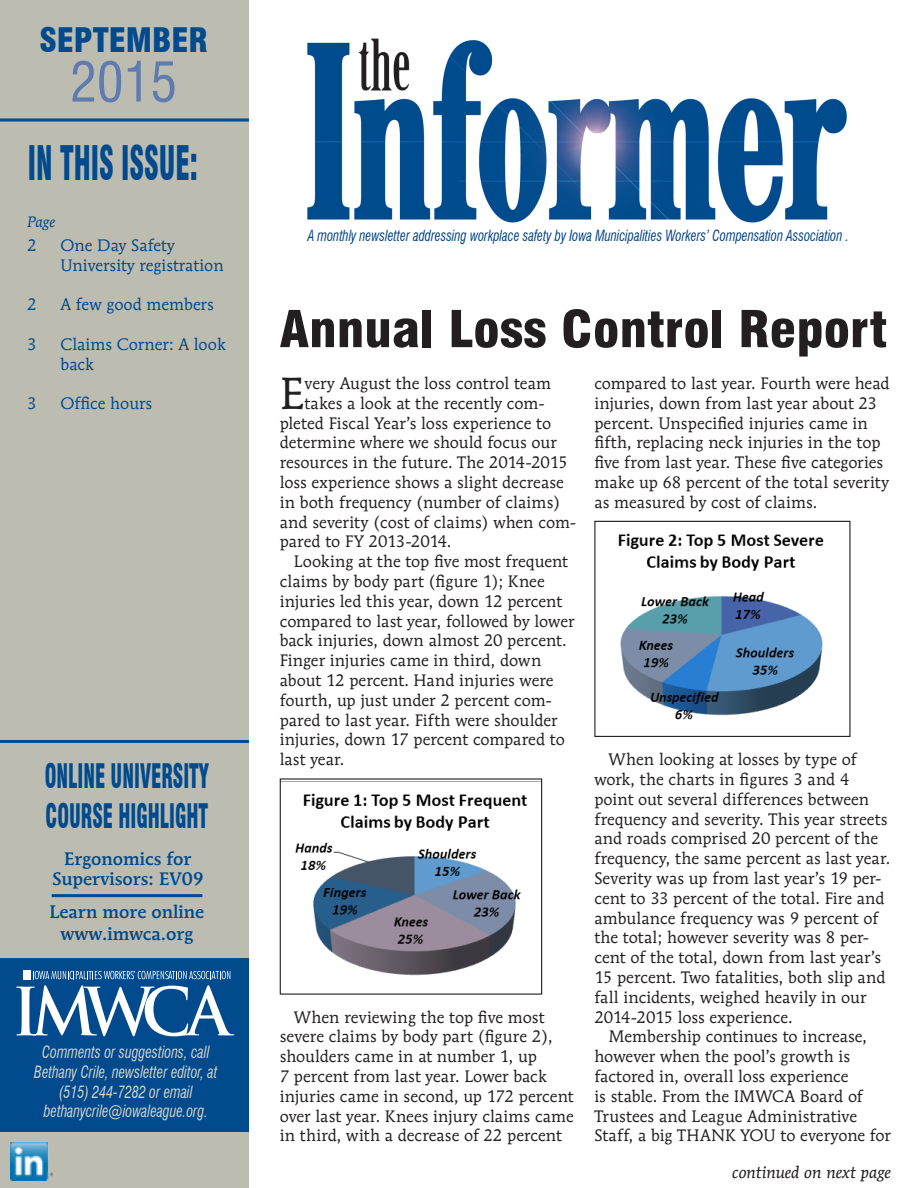
<style>
.page{position:relative;width:918px;height:1188px;background:#fff}
.page>*{position:absolute;margin:0;border:0;box-sizing:border-box;transform-origin:0 0}
.t1{font:condensed 54px "Swiss 721 BT";color:#5f7bb0}
.t2{font:900 condensed 49.5px "Swiss 721 BT";color:#231f20;scale:1.08 1}
.t3{font:900 condensed 46.5px "Swiss 721 BT";color:#004a8d;scale:.6 1}
.t4{font:44.7px "Mendoza Roman";color:#231f20}
.t5{font:900 condensed 33px/39.6px "Swiss 721 BT";color:#004a8d;scale:.6 1}
.t6{font:900 condensed 33px "Swiss 721 BT";color:#004a8d}
.t7{font:500 18px/19.5px "Mendoza Roman";color:#004a8d;text-align:center}
.t8{font:16.5px/19.8px "Mendoza Roman";letter-spacing:.005em;color:#231f20}
.t9{font:italic condensed 16.5px "Swiss 721 BT";color:#d6d5cc;scale:.85 1}
.t10{font:16.5px/19.8px "Mendoza Roman";color:#004a8d}
.t11{font:italic 16.5px "Mendoza Roman";color:#231f20}
.t12{font:italic condensed 15px "Swiss 721 BT";color:#014181;scale:.85 1}
.t13{font:italic 15px "Mendoza Roman";color:#004a8d}
</style>
<div class="page">
<div style="left:0;top:0;width:249px;height:1188px;background:#bcbcb0"></div>
<img style="left:307px;top:38px;width:540px;height:185px">
<svg style="left:0;top:118px;width:249px;height:4px"></svg>
<hr style="left:0;top:740px;width:249px;height:3px;background:#004a8d">
<hr style="left:52px;top:894px;width:150px;height:3px;background:#004a8d">
<div style="left:0;top:958px;width:248px;height:174px;background:#004a8d"></div>
<div style="left:23px;top:971px;width:7px;height:9px;background:#fff"></div>
<svg style="left:33px;top:971px;width:197px;height:8px"></svg>
<svg style="left:16px;top:985px;width:218px;height:51px"></svg>
<img style="left:11px;top:1143px;width:42px;height:37px">
<img style="left:282px;top:781px;width:258px;height:195px">
<div style="left:280px;top:778px;width:262px;height:217px;border:1px solid #231f20"></div>
<img style="left:618px;top:533px;width:206px;height:187px">
<div style="left:594px;top:521px;width:256px;height:216px;border:1px solid #231f20"></div>
<p class="t6" style="left:40px;top:20px;width:170px">SEPTEMBER</p>
<p class="t1" style="left:70px;top:50px;width:109px">2015</p>
<p class="t3" style="left:28px;top:135px;width:285px">IN THIS ISSUE:</p>
<p class="t13" style="left:27px;top:212px;width:30px">Page</p>
<p class="t10" style="left:27px;top:235px;width:11px">2</p>
<p class="t10" style="left:60px;top:235px;width:165px">One Day Safety<br>University registration</p>
<p class="t10" style="left:60px;top:294px;width:155px">A few good members</p>
<p class="t10" style="left:60px;top:334px;width:167px">Claims Corner: A look back</p>
<p class="t10" style="left:60px;top:393px;width:93px">Office hours</p>
<p class="t10" style="left:27px;top:295px;width:11px">2</p>
<p class="t10" style="left:27px;top:334px;width:11px">3</p>
<p class="t10" style="left:27px;top:394px;width:11px">3</p>
<p class="t5" style="left:45px;top:756px;width:275px">ONLINE UNIVERSITY<br>COURSE HIGHLIGHT</p>
<p class="t7" style="left:52px;top:849px;width:153px">Ergonomics for<br>Supervisors: EV09</p>
<p class="t7" style="left:50px;top:902px;width:156px">Learn more online</p>
<p class="t7" style="left:60px;top:924px;width:134px">www.imwca.org</p>
<p class="t9" style="left:42px;top:1042px;width:198px">Comments or suggestions, call</p>
<p class="t9" style="left:34px;top:1062px;width:217px">Bethany Crile, newsletter editor, at</p>
<p class="t9" style="left:59px;top:1082px;width:159px">(515) 244-7282 or email</p>
<p class="t9" style="left:44px;top:1102px;width:195px">bethanycrile@iowaleague.org.</p>
<p class="t12" style="left:308px;top:226px;width:638px">A monthly newsletter addressing workplace safety by Iowa Municipalities Workers’ Compensation Association .</p>
<p class="t2" style="left:280px;top:299px;width:564px">Annual Loss Control Report</p>
<p class="t4" style="left:280px;top:366px;width:26px">E</p>
<p class="t8" style="left:305px;top:373px;width:248px">very August the loss control team</p>
<p class="t8" style="left:305px;top:393px;width:242px">takes a look at the recently com-</p>
<p class="t8" style="left:280px;top:413px;width:273px">pleted Fiscal Year’s loss experience to</p>
<p class="t8" style="left:280px;top:433px;width:279px">determine where we should focus our</p>
<p class="t8" style="left:280px;top:452px;width:289px">resources in the future. The 2014-2015</p>
<p class="t8" style="left:280px;top:472px;width:286px">loss experience shows a slight decrease</p>
<p class="t8" style="left:280px;top:492px;width:282px">in both frequency (number of claims)</p>
<p class="t8" style="left:280px;top:512px;width:298px">and severity (cost of claims) when com-</p>
<p class="t8" style="left:280px;top:532px;width:173px">pared to FY 2013-2014.</p>
<p class="t8" style="left:280px;top:551px;width:296px;text-indent:14px">Looking at the top five most frequent claims by body part (figure 1); Knee injuries led this year, down 12 percent compared to last year, followed by lower back injuries, down almost 20 percent.<br>Finger injuries came in third, down about 12 percent. Hand injuries were fourth, up just under 2 percent com&shy;pared to last year. Fifth were shoulder injuries, down 17 percent compared to last year.</p>
<p class="t8" style="left:280px;top:1007px;width:296px;text-indent:14px">When reviewing the top five most severe claims by body part (figure 2), shoulders came in at number 1, up<br>7 percent from last year. Lower back injuries came in second, up 172 percent over last year. Knees injury claims came in third, with a decrease of 22 percent</p>
<p class="t8" style="left:594px;top:373px;width:297px">compared to last year. Fourth were head injuries, down from last year about 23 percent. Unspecified injuries came in fifth, replacing neck injuries in the top five from last year. These five categories make up 68 percent of the total severity as measured by cost of claims.</p>
<p class="t8" style="left:594px;top:749px;width:298px;text-indent:14px">When looking at losses by type of work, the charts in figures 3 and 4 point out several differences between frequency and severity. This year streets and roads comprised 20 percent of the frequency, the same percent as last year.<br>Severity was up from last year’s 19 per&shy;cent to 33 percent of the total. Fire and ambulance frequency was 9 percent of the total; however severity was 8 per&shy;cent of the total, down from last year’s 15 percent. Two fatalities, both slip and fall incidents, weighed heavily in our 2014-2015 loss experience.</p>
<p class="t8" style="left:594px;top:1027px;width:298px;text-indent:14px">Membership continues to increase, however when the pool’s growth is factored in, overall loss experience<br>is stable. From the IMWCA Board of Trustees and League Administrative Staff, a big THANK YOU to everyone for</p>
<p class="t11" style="left:732px;top:1161px;width:160px">continued on next page</p>
</div>
